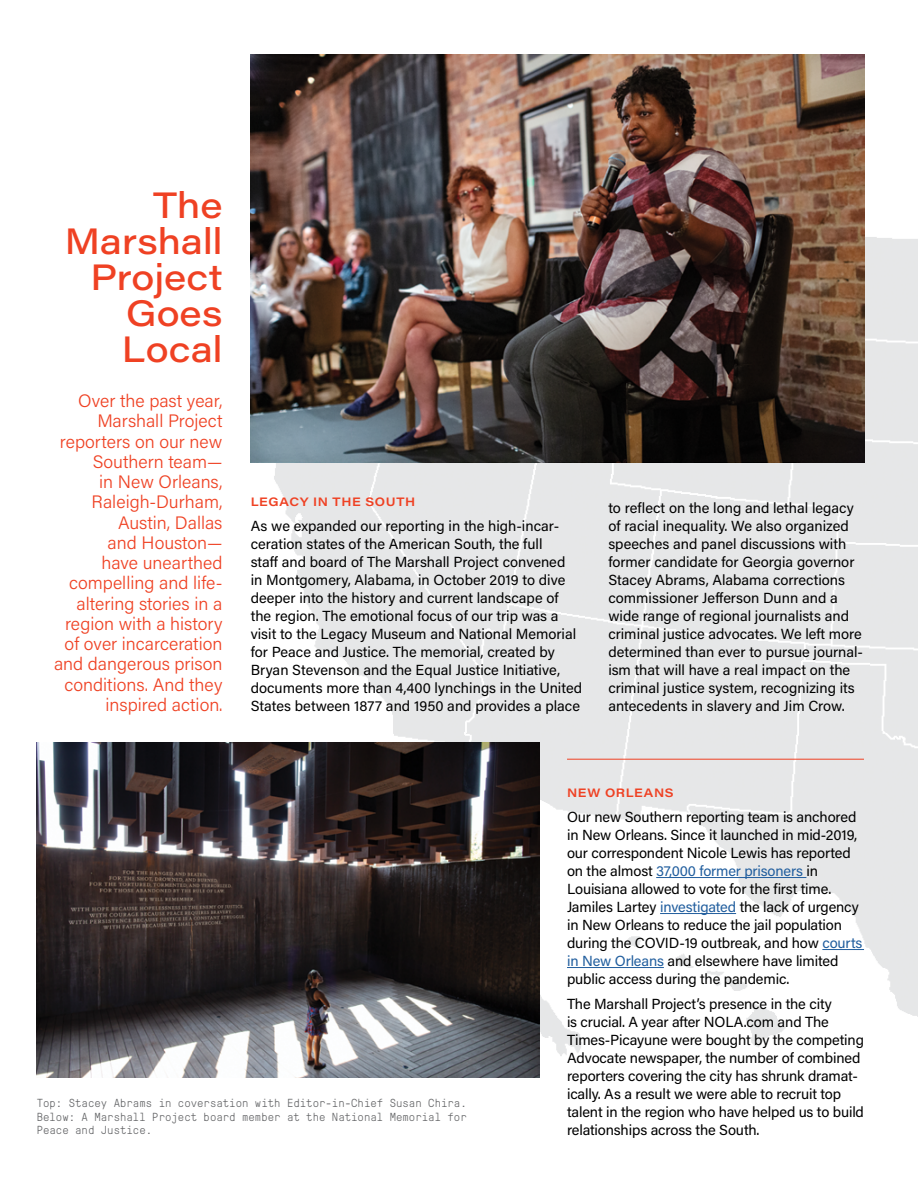
<style>
.page{position:relative;width:918px;height:1188px;background:#fff}
.page>*{position:absolute;margin:0;border:0;box-sizing:border-box;transform-origin:0 0}
.t1{font:500 36px/36px "Acumin Pro Wide";color:#ef4123;text-align:right}
.Paragraph_Style_1{font:300 18px/20.2px "Acumin Pro";color:#ef4123;text-align:right}
.Paragraph_Style_1-2{font:14.7px/18px "Acumin Pro";letter-spacing:-.005em;color:#000}
.Paragraph_Style_1-3{font:600 12px "Acumin Pro Wide";letter-spacing:.055em;color:#ef4123}
.t2{font:300 11.7px/13.5px "GT Pressura Mono";color:#636466}
.s1{color:#215e9e}
</style>
<div class="page">
<img style="left:251px;top:118px;width:667px;height:943px">
<img style="left:37px;top:743px;width:502px;height:335px">
<img style="left:251px;top:54px;width:613px;height:409px">
<hr style="left:656px;top:877px;width:150px;height:1px;background:#215e9e">
<hr style="left:660px;top:913px;width:76px;height:1px;background:#215e9e">
<hr style="left:822px;top:949px;width:42px;height:1px;background:#215e9e">
<hr style="left:567px;top:967px;width:97px;height:1px;background:#215e9e">
<hr style="left:567px;top:759px;width:297px;height:1px;background:#ef4123">
<p class="t1" style="left:65px;top:185px;width:159px">The<br>Marshall<br>Project<br>Goes<br>Local</p>
<p class="Paragraph_Style_1" style="left:54px;top:390px;width:170px">Over the past year,<br>Marshall Project reporters on our new<br>Southern team—<br>in New Orleans,<br>Raleigh-Durham,<br>Austin, Dallas<br>and Houston—<br>have unearthed compelling and life&shy;altering stories in a region with a history of over incarceration and dangerous prison conditions. And they inspired action.</p>
<p class="Paragraph_Style_1-3" style="left:251px;top:493px;width:166px">LEGACY IN THE SOUTH</p>
<p class="Paragraph_Style_1-2" style="left:251px;top:516px;width:333px">As we expanded our reporting in the high-incar&shy;ceration states of the American South, the full<br>staff and board of The Marshall Project convened<br>in Montgomery, Alabama, in October 2019 to dive deeper into the history and current landscape of the region. The emotional focus of our trip was a visit to the Legacy Museum and National Memorial for Peace and Justice. The memorial, created by Bryan Stevenson and the Equal Justice Initiative, documents more than 4,400 lynchings in the United States between 1877 and 1950 and provides a place</p>
<p class="Paragraph_Style_1-2" style="left:608px;top:498px;width:256px">to reflect on the long and lethal legacy of racial inequality. We also organized speeches and panel discussions with former candidate for Georgia governor Stacey Abrams, Alabama corrections commissioner Jefferson Dunn and a wide range of regional journalists and criminal justice advocates. We left more determined than ever to pursue journal&shy;ism that will have a real impact on the criminal justice system, recognizing its antecedents in slavery and Jim Crow.</p>
<p class="t2" style="left:37px;top:1095px;width:432px">Top: Stacey Abrams in coversation with Editor-in-Chief Susan Chira.</p>
<p class="t2" style="left:37px;top:1109px;width:432px">Below: A Marshall Project board member at the National Memorial for<br>Peace and Justice.</p>
<p class="Paragraph_Style_1-3" style="left:567px;top:784px;width:108px">NEW ORLEANS</p>
<p class="Paragraph_Style_1-2" style="left:567px;top:807px;width:297px">Our new Southern reporting team is anchored in New Orleans. Since it launched in mid-2019, our correspondent Nicole Lewis has reported on the almost <span class="s1">37,000 former prisoners</span> in Louisiana allowed to vote for the first time.<br>Jamiles Lartey <span class="s1">investigated</span> the lack of urgency in New Orleans to reduce the jail population during the COVID-19 outbreak, and how <span class="s1">courts in New Orleans</span> and elsewhere have limited public access during the pandemic.</p>
<p class="Paragraph_Style_1-2" style="left:567px;top:994px;width:298px">The Marshall Project’s presence in the city<br>is crucial. A year after NOLA.com and The Times-Picayune were bought by the competing Advocate newspaper, the number of combined reporters covering the city has shrunk dramat&shy;ically. As a result we were able to recruit top talent in the region who have helped us to build relationships across the South.</p>
</div>
